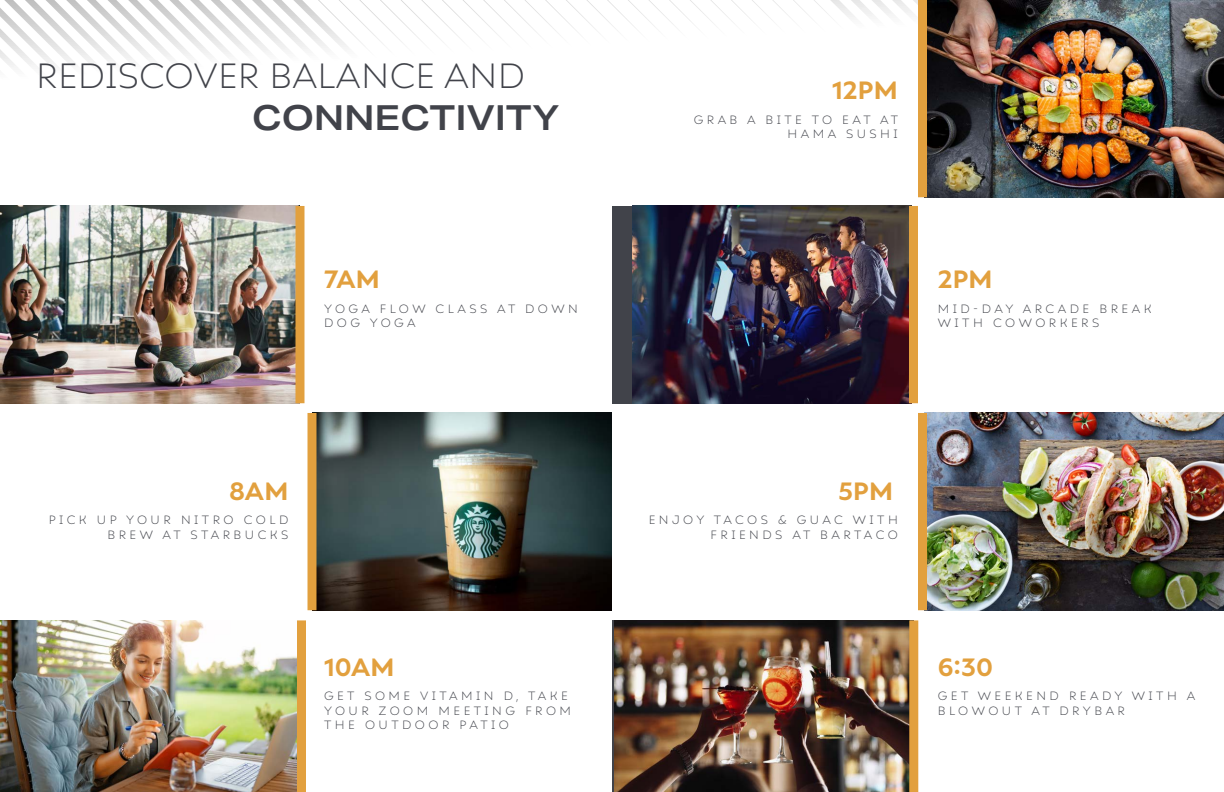
<style>
.page{position:relative;width:1224px;height:792px;background:#fff}
.page>*{position:absolute;margin:0;border:0;box-sizing:border-box;transform-origin:0 0}
.HEADER1{font:300 35px "Ariana Pro";letter-spacing:.01em;color:#41434a}
.HEADER1-2{font:600 34.4px "Aktiv Grotesk Ex";color:#41434a}
.SUBHEADER{font:700 25px "Ariana Pro";letter-spacing:.005em;color:#e2a03e}
.SUBHEADER_2{font:300 12px/14.4px "Ariana Pro";letter-spacing:.29em;color:#41434a}
</style>
<div class="page">
<svg style="left:964px;top:197px;width:260px;height:1px"></svg>
<img style="left:0;top:206px;width:296px;height:197px">
<img style="left:927px;top:0;width:297px;height:197px">
<img style="left:316px;top:413px;width:296px;height:197px">
<div style="left:612px;top:206px;width:300px;height:197px;background:#41434a"></div>
<img style="left:632px;top:206px;width:277px;height:197px">
<img style="left:0;top:620px;width:297px;height:172px">
<img style="left:927px;top:413px;width:297px;height:197px">
<img style="left:614px;top:620px;width:295px;height:172px">
<div style="left:296px;top:206px;width:8px;height:197px;background:#e2a03e"></div>
<div style="left:909px;top:206px;width:9px;height:197px;background:#e2a03e"></div>
<div style="left:918px;top:0;width:9px;height:197px;background:#e2a03e"></div>
<div style="left:308px;top:413px;width:8px;height:197px;background:#e2a03e"></div>
<div style="left:918px;top:413px;width:9px;height:197px;background:#e2a03e"></div>
<div style="left:297px;top:620px;width:9px;height:172px;background:#e2a03e"></div>
<div style="left:909px;top:620px;width:9px;height:172px;background:#e2a03e"></div>
<p class="HEADER1" style="left:36px;top:51px;width:490px">REDISCOVER BALANCE AND</p>
<p class="HEADER1-2" style="left:252px;top:98px;width:309px">CONNECTIVITY</p>
<p class="SUBHEADER" style="left:324px;top:262px;width:57px">7AM</p>
<p class="SUBHEADER_2" style="left:324px;top:301px;width:255px">YOGA FLOW CLASS AT DOWN<br>DOG YOGA</p>
<p class="SUBHEADER" style="left:229px;top:473px;width:61px">8AM</p>
<p class="SUBHEADER_2" style="left:49px;top:512px;width:241px;text-align:right">PICK UP YOUR NITRO COLD<br>BREW AT STARBUCKS</p>
<p class="SUBHEADER" style="left:324px;top:649px;width:72px">10AM</p>
<p class="SUBHEADER_2" style="left:324px;top:688px;width:249px">GET SOME VITAMIN D, TAKE<br>YOUR ZOOM MEETING FROM<br>THE OUTDOOR PATIO</p>
<p class="SUBHEADER" style="left:832px;top:73px;width:67px">12PM</p>
<p class="SUBHEADER_2" style="left:694px;top:112px;width:206px;text-align:right">GRAB A BITE TO EAT AT<br>HAMA SUSHI</p>
<p class="SUBHEADER" style="left:938px;top:262px;width:56px">2PM</p>
<p class="SUBHEADER_2" style="left:938px;top:301px;width:215px">MID-DAY ARCADE BREAK<br>WITH COWORKERS</p>
<p class="SUBHEADER" style="left:838px;top:473px;width:56px">5PM</p>
<p class="SUBHEADER_2" style="left:649px;top:512px;width:251px;text-align:right">ENJOY TACOS &amp; GUAC WITH<br>FRIENDS AT BARTACO</p>
<p class="SUBHEADER" style="left:938px;top:649px;width:57px">6:30</p>
<p class="SUBHEADER_2" style="left:938px;top:688px;width:259px">GET WEEKEND READY WITH A<br>BLOWOUT AT DRYBAR</p>
</div>
